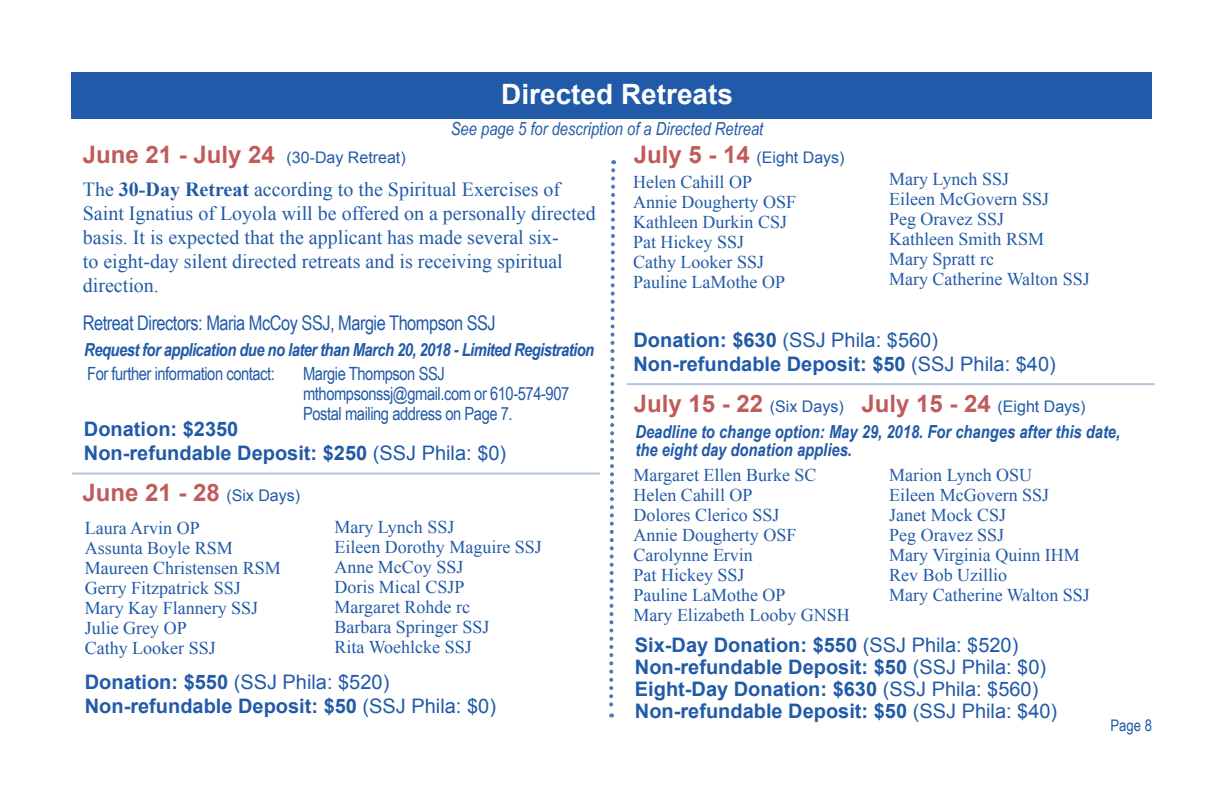
<style>
.page{position:relative;width:1224px;height:792px;background:#fff}
.page>*{position:absolute;margin:0;border:0;box-sizing:border-box;transform-origin:0 0}
.t1{font:700 28px "Arial";color:#fff}
.t2{font:700 24px "Arial";color:#bf5b5a}
.t3{font:20.2px "Arial Narrow";letter-spacing:-.025em;color:#215aa8}
.t4{font:700 20px/24px "Arial";color:#215aa8}
.t5{font:20px/24px "Times New Roman";color:#215aa8}
.t6{font:18.2px/20px "Arial Narrow";letter-spacing:-.025em;color:#215aa8}
.t7{font:18px/20px "Times New Roman";color:#215aa8}
.t8{font:italic 700 18px/18px "Arial Narrow";color:#215aa8}
.t9{font:italic 700 18px "Arial Narrow";letter-spacing:-.03em;color:#215aa8}
.t10{font:italic 18px "Arial Narrow";color:#215aa8}
.t11{font:16px "Arial";color:#215aa8}
.t12{font:16px "Arial Narrow";color:#215aa8}
.s1{font-weight:700;font-size:24px;color:#bf5b5a}
.s2{font-weight:700}
.s3{font-weight:400}
.s4{font-weight:400;font-size:16px;color:#215aa8}
</style>
<div class="page">
<div style="left:71px;top:72px;width:1081px;height:46px;background:#215aa8"></div>
<svg style="left:609px;top:160px;width:8px;height:557px"></svg>
<hr style="left:72px;top:473px;width:528px;height:2px;background:#215aa8">
<hr style="left:627px;top:383px;width:528px;height:2px;background:#215aa8">
<h1 class="t1" style="left:501px;top:76px;width:233px">Directed Retreats</h1>
<p class="t10" style="left:451px;top:116px;width:314px">See page 5 for description of a Directed Retreat</p>
<p class="t11" style="left:83px;top:147px;width:324px"><span class="s1">June 21 - July 24</span> (30-Day Retreat)</p>
<p class="t5" style="left:83px;top:177px;width:514px">The <span class="s2">30-Day Retreat</span> according to the Spiritual Exercises of Saint Ignatius of Loyola will be offered on a personally directed basis. It is expected that the applicant has made several six-<br>to eight-day silent directed retreats and is receiving spiritual direction.</p>
<p class="t3" style="left:83px;top:308px;width:414px">Retreat Directors: Maria McCoy SSJ, Margie Thompson SSJ</p>
<p class="t9" style="left:84px;top:336px;width:511px">Request for application due no later than March 20, 2018 - Limited Registration</p>
<p class="t6" style="left:87px;top:363px;width:189px">For further information contact:</p>
<p class="t6" style="left:303px;top:363px;width:268px">Margie Thompson SSJ mthompsonssj@gmail.com or 610-574-907<br>Postal mailing address on Page 7.</p>
<p class="t4" style="left:84px;top:418px;width:424px">Donation: $2350<br>Non-refundable Deposit: $250 <span class="s3">(SSJ Phila: $0)</span></p>
<h2 class="t2" style="left:82px;top:477px;width:219px">June 21 - 28 <span class="s4">(Six Days)</span></h2>
<p class="t7" style="left:85px;top:517px;width:197px">Laura Arvin OP<br>Assunta Boyle RSM<br>Maureen Christensen RSM<br>Gerry Fitzpatrick SSJ<br>Mary Kay Flannery SSJ<br>Julie Grey OP<br>Cathy Looker SSJ</p>
<p class="t7" style="left:334px;top:517px;width:209px">Mary Lynch SSJ<br>Eileen Dorothy Maguire SSJ<br>Anne McCoy SSJ<br>Doris Mical CSJP<br>Margaret Rohde rc<br>Barbara Springer SSJ<br>Rita Woehlcke SSJ</p>
<p class="t4" style="left:85px;top:670px;width:413px">Donation: $550 <span class="s3">(SSJ Phila: $520)<br></span>Non-refundable Deposit: $50 <span class="s3">(SSJ Phila: $0)</span></p>
<p class="t11" style="left:634px;top:147px;width:212px"><span class="s1">July 5 - 14</span> (Eight Days)</p>
<p class="t7" style="left:633px;top:171px;width:164px">Helen Cahill OP<br>Annie Dougherty OSF<br>Kathleen Durkin CSJ<br>Pat Hickey SSJ<br>Cathy Looker SSJ<br>Pauline LaMothe OP</p>
<p class="t7" style="left:889px;top:169px;width:202px">Mary Lynch SSJ<br>Eileen McGovern SSJ<br>Peg Oravez SSJ<br>Kathleen Smith RSM<br>Mary Spratt rc<br>Mary Catherine Walton SSJ</p>
<p class="t4" style="left:634px;top:329px;width:424px">Donation: $630 <span class="s3">(SSJ Phila: $560)<br></span>Non-refundable Deposit: $50 <span class="s3">(SSJ Phila: $40)</span></p>
<p class="t11" style="left:634px;top:396px;width:453px"><span class="s1">July 15 - 22</span> (Six Days) <span class="s1">July 15 - 24</span> (Eight Days)</p>
<p class="t8" style="left:635px;top:422px;width:486px">Deadline to change option: May 29, 2018. For changes after this date, the eight day donation applies.</p>
<p class="t7" style="left:634px;top:465px;width:218px">Margaret Ellen Burke SC<br>Helen Cahill OP<br>Dolores Clerico SSJ<br>Annie Dougherty OSF<br>Carolynne Ervin<br>Pat Hickey SSJ<br>Pauline LaMothe OP<br>Mary Elizabeth Looby GNSH</p>
<p class="t7" style="left:889px;top:465px;width:202px">Marion Lynch OSU<br>Eileen McGovern SSJ<br>Janet Mock CSJ<br>Peg Oravez SSJ<br>Mary Virginia Quinn IHM<br>Rev Bob Uzillio<br>Mary Catherine Walton SSJ</p>
<p class="t4" style="left:635px;top:634px;width:424px;line-height:22px">Six-Day Donation: $550 <span class="s3">(SSJ Phila: $520)<br></span>Non-refundable Deposit: $50 <span class="s3">(SSJ Phila: $0)<br></span>Eight-Day Donation: $630 <span class="s3">(SSJ Phila: $560)<br></span>Non-refundable Deposit: $50 <span class="s3">(SSJ Phila: $40)</span></p>
<p class="t12" style="left:1110px;top:714px;width:43px">Page 8</p>
</div>
